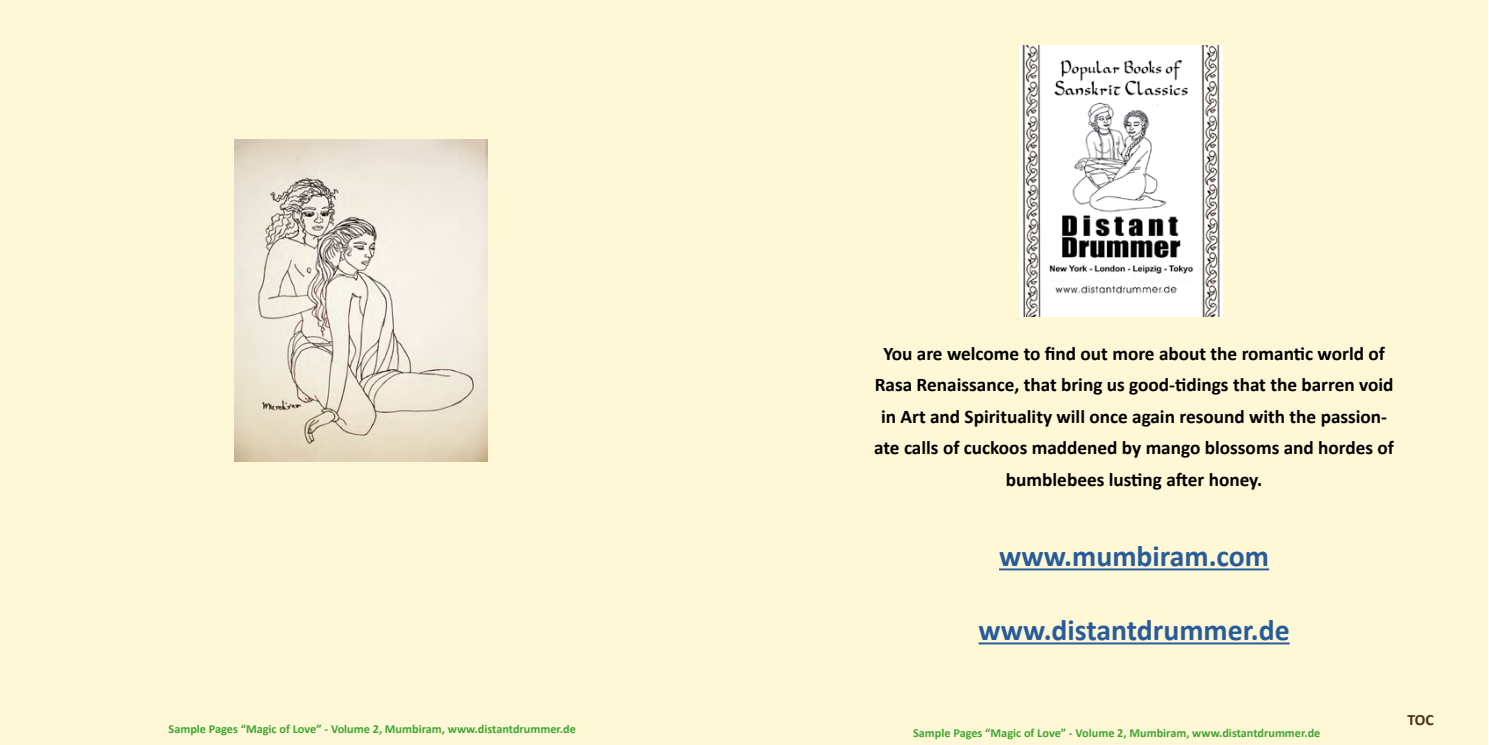
<style>
.page{position:relative;width:1489px;height:745px;background:#fff}
.page>*{position:absolute;margin:0;border:0;box-sizing:border-box;transform-origin:0 0}
.t1{font:700 29.75px "Calibri";color:#275b9b}
.t2{font:700 19.25px/31.5px "Calibri";color:#000;text-align:center}
.t3{font:700 15.75px "Calibri";color:#4a3211}
.t4{font:700 12.25px "Calibri";color:#3fa535}
</style>
<div class="page">
<div style="left:0;top:0;width:1487px;height:744px;background:#fef8d6"></div>
<img style="left:234px;top:139px;width:253px;height:322px">
<img style="left:1019px;top:46px;width:203px;height:270px">
<hr style="left:978px;top:642px;width:311px;height:2px;background:#275b9b">
<hr style="left:999px;top:568px;width:269px;height:2px;background:#275b9b">
<p class="t2" style="left:874px;top:337px;width:521px">You are welcome to find out more about the romantic world of Rasa Renaissance, that bring us good-tidings that the barren void in Art and Spirituality will once again resound with the passion&shy;ate calls of cuckoos maddened by mango blossoms and hordes of bumblebees lusting after honey.</p>
<h1 class="t1" style="left:999px;top:534px;width:271px">www.mumbiram.com</h1>
<h1 class="t1" style="left:978px;top:608px;width:312px">www.distantdrummer.de</h1>
<p class="t4" style="left:168px;top:719px;width:409px">Sample Pages “Magic of Love” - Volume 2, Mumbiram, www.distantdrummer.de</p>
<p class="t4" style="left:913px;top:723px;width:409px">Sample Pages “Magic of Love” - Volume 2, Mumbiram, www.distantdrummer.de</p>
<p class="t3" style="left:1407px;top:708px;width:28px">TOC</p>
</div>
